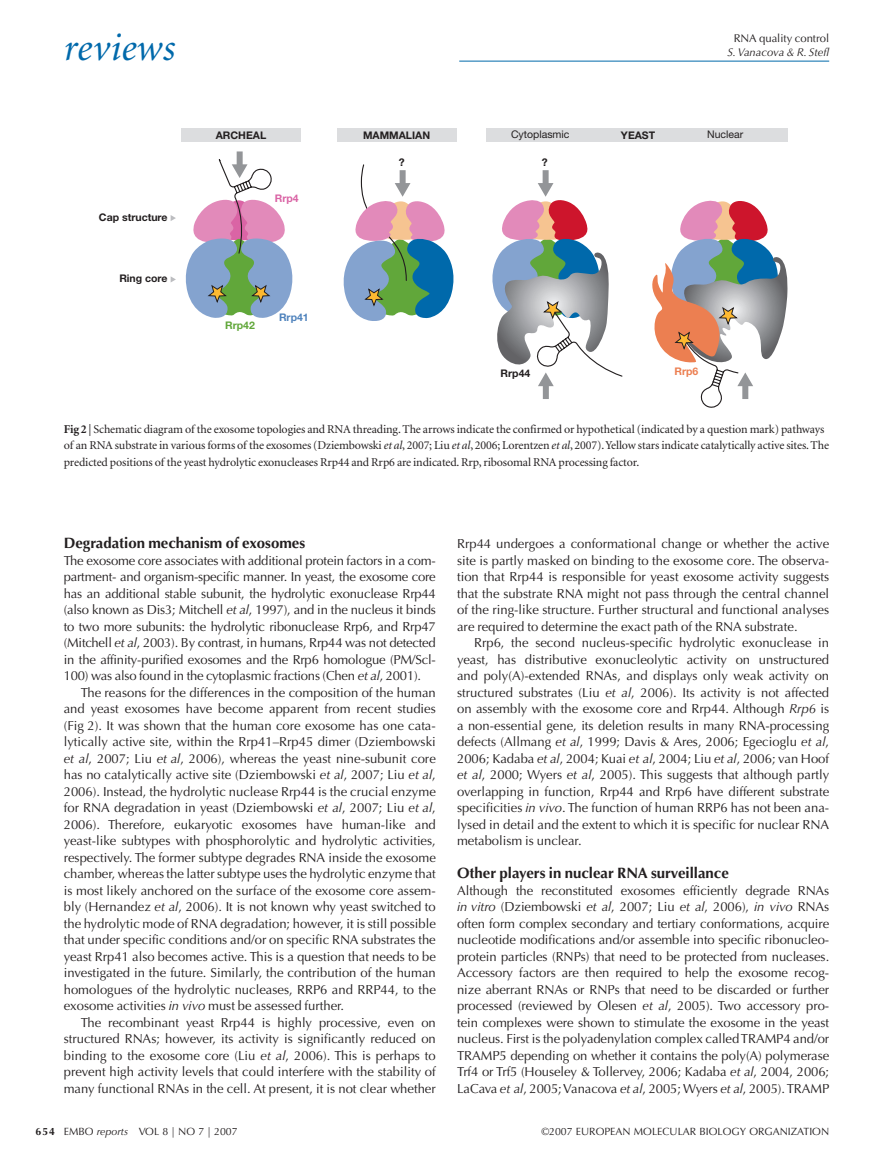
<style>
.page{position:relative;width:893px;height:1174px;background:#fff}
.page>*{position:absolute;margin:0;border:0;box-sizing:border-box;transform-origin:0 0}
.t1{font:italic 39px "Minion";letter-spacing:.01em;color:#0069ab}
.t2{font:700 15px "Optima";color:#231f20}
.t3{font:13.05px/16.5px "Optima";color:#231f20;text-align:justify}
.t4{font:12px/16.5px "Minion";letter-spacing:-.01em;color:#231f20}
.t5{font:italic 11.25px "Optima";color:#231f20}
.t6{font:11.25px "Optima";color:#231f20}
.t7{font:10.5px "Optima";color:#231f20}
.t8{font:700 10.5px "Helvetica Neue";color:#231f20}
.t9{font:10.5px "Helvetica Neue";color:#231f20}
.t10{font:700 10.5px "Helvetica Neue";color:#4e82bc}
.t11{font:700 10.5px "Helvetica Neue";color:#61a73a}
.t12{font:700 10.5px "Helvetica Neue";color:#da64a5}
.t13{font:700 10.5px "Helvetica Neue";color:#ec7f51}
.s1{font-weight:700}
.s2{font-style:italic}
</style>
<div class="page">
<hr style="left:459px;top:61px;width:370px;height:1px;background:#0069ab">
<div style="left:181px;top:128px;width:120px;height:13px;background:#dcdddf"></div>
<div style="left:337px;top:128px;width:119px;height:13px;background:#dcdddf"></div>
<div style="left:487px;top:128px;width:301px;height:13px;background:#dcdddf"></div>
<div style="left:237px;top:151px;width:6px;height:16px;background:#939598"></div>
<svg style="left:171px;top:215px;width:5px;height:6px"></svg>
<svg style="left:171px;top:276px;width:5px;height:6px"></svg>
<div style="left:543px;top:170px;width:6px;height:15px;background:#939598"></div>
<div style="left:543px;top:384px;width:6px;height:15px;background:#939598"></div>
<svg style="left:185px;top:153px;width:108px;height:165px"></svg>
<svg style="left:343px;top:164px;width:111px;height:157px"></svg>
<svg style="left:492px;top:183px;width:131px;height:203px"></svg>
<svg style="left:652px;top:200px;width:136px;height:208px"></svg>
<h1 class="t1" style="left:64px;top:33px;width:113px">reviews</h1>
<p class="t6" style="left:734px;top:34px;width:97px">RNA quality control</p>
<p class="t5" style="left:727px;top:48px;width:103px">S. Vanacova &amp; R. Stefl</p>
<p class="t8" style="left:99px;top:213px;width:70px">Cap structure</p>
<p class="t8" style="left:119px;top:274px;width:50px">Ring core</p>
<p class="t8" style="left:216px;top:131px;width:52px">ARCHEAL</p>
<p class="t12" style="left:275px;top:194px;width:25px">Rrp4</p>
<p class="t11" style="left:225px;top:321px;width:31px">Rrp42</p>
<p class="t10" style="left:279px;top:314px;width:31px">Rrp41</p>
<p class="t8" style="left:363px;top:131px;width:69px">MAMMALIAN</p>
<p class="t9" style="left:511px;top:131px;width:60px">Cytoplasmic</p>
<p class="t9" style="left:707px;top:131px;width:38px">Nuclear</p>
<p class="t8" style="left:621px;top:132px;width:36px">YEAST</p>
<p class="t8" style="left:399px;top:159px;width:7px">?</p>
<p class="t8" style="left:542px;top:159px;width:7px">?</p>
<p class="t8" style="left:501px;top:369px;width:31px">Rrp44</p>
<p class="t13" style="left:675px;top:367px;width:25px">Rrp6</p>
<p class="t4" style="left:64px;top:421px;width:767px"><span class="s1">Fig 2</span> | Schematic diagram of the exosome topologies and RNA threading. The arrows indicate the confirmed or hypothetical (indicated by a question mark) pathways of an RNA substrate in various forms of the exosomes (Dziembowski <span class="s2">et al</span>, 2007; Liu <span class="s2">et al</span>, 2006; Lorentzen <span class="s2">et al</span>, 2007). Yellow stars indicate catalytically active sites. The predicted positions of the yeast hydrolytic exonucleases Rrp44 and Rrp6 are indicated. Rrp, ribosomal RNA processing factor.</p>
<p class="t2" style="left:64px;top:537px;width:243px">Degradation mechanism of exosomes</p>
<p class="t3" style="left:64px;top:553px;width:374px">The exosome core associates with additional protein factors in a com&shy;partment- and organism-specific manner. In yeast, the exosome core has an additional stable subunit, the hydrolytic exo nuclease Rrp44 (also known as Dis3; Mitchell <span class="s2">et al</span>, 1997), and in the nucleus it binds to two more subunits: the hydrolytic ribonuclease Rrp6, and Rrp47 (Mitchell <span class="s2">et al</span>, 2003). By contrast, in humans, Rrp44 was not detected in the affinity-purified exosomes and the Rrp6 homologue (PM/Scl-100) was also found in the cytoplasmic fractions (Chen <span class="s2">et al</span>, 2001).</p>
<p class="t3" style="left:64px;top:685px;width:374px;text-indent:17px">The reasons for the differences in the composition of the human and yeast exosomes have become apparent from recent studies (Fig 2). It was shown that the human core exosome has one cata&shy;lytically active site, within the Rrp41–Rrp45 dimer (Dziembowski <span class="s2">et al</span>, 2007; Liu <span class="s2">et al</span>, 2006), whereas the yeast nine-subunit core has no catalytically active site (Dziembowski <span class="s2">et al</span>, 2007; Liu <span class="s2">et al</span>, 2006). Instead, the hydrolytic nuclease Rrp44 is the crucial enzyme for RNA degradation in yeast (Dziembowski <span class="s2">et al</span>, 2007; Liu <span class="s2">et al</span>, 2006). Therefore, eukaryotic exosomes have human-like and yeast-like subtypes with phosphorolytic and hydrolytic activities, respectively. The former subtype degrades RNA inside the exosome chamber, whereas the latter subtype uses the hydrolytic enzyme that is most likely anchored on the surface of the exosome core assem&shy;bly (Hernandez <span class="s2">et al</span>, 2006). It is not known why yeast switched to the hydrolytic mode of RNA degradation; however, it is still possible that under specific conditions and/or on specific RNA substrates the yeast Rrp41 also becomes active. This is a question that needs to be investigated in the future. Similarly, the contribution of the human homologues of the hydrolytic nucleases, RRP6 and RRP44, to the exosome activities <span class="s2">in vivo</span> must be assessed further.</p>
<p class="t3" style="left:64px;top:1015px;width:374px;text-indent:17px">The recombinant yeast Rrp44 is highly processive, even on structured RNAs; however, its activity is significantly reduced on binding to the exosome core (Liu <span class="s2">et al</span>, 2006). This is perhaps to prevent high activity levels that could interfere with the stability of many functional RNAs in the cell. At present, it is not clear whether</p>
<p class="t3" style="left:457px;top:537px;width:374px">Rrp44 undergoes a conformational change or whether the active site is partly masked on binding to the exosome core. The observa&shy;tion that Rrp44 is responsible for yeast exosome activity suggests that the substrate RNA might not pass through the central channel of the ring-like structure. Further structural and functional analyses are required to determine the exact path of the RNA substrate.</p>
<p class="t3" style="left:457px;top:636px;width:374px;text-indent:17px">Rrp6, the second nucleus-specific hydrolytic exonuclease in yeast, has distributive exonucleolytic activity on unstructured and poly(A)-extended RNAs, and displays only weak activity on structured substrates (Liu <span class="s2">et al</span>, 2006). Its activity is not affected on assembly with the exosome core and Rrp44. Although <span class="s2">Rrp6</span> is a non-essential gene, its deletion results in many RNA-processing defects (Allmang <span class="s2">et al</span>, 1999; Davis &amp; Ares, 2006; Egecioglu <span class="s2">et al</span>, 2006; Kadaba <span class="s2">et al</span>, 2004; Kuai <span class="s2">et al</span>, 2004; Liu <span class="s2">et al</span>, 2006; van Hoof <span class="s2">et al</span>, 2000; Wyers <span class="s2">et al</span>, 2005). This suggests that although partly overlapping in function, Rrp44 and Rrp6 have different substrate specificities <span class="s2">in vivo</span>. The function of human RRP6 has not been ana&shy;lysed in detail and the extent to which it is specific for nuclear RNA metabolism is unclear.</p>
<p class="t2" style="left:457px;top:867px;width:273px">Other players in nuclear RNA surveillance</p>
<p class="t3" style="left:457px;top:883px;width:374px">Although the reconstituted exosomes efficiently degrade RNAs <span class="s2">in vitro</span> (Dziembowski <span class="s2">et al</span>, 2007; Liu <span class="s2">et al</span>, 2006), <span class="s2">in vivo</span> RNAs often form complex secondary and tertiary conformations, acquire nucleo tide modifications and/or assemble into specific ribonucleo&shy;protein particles (RNPs) that need to be protected from nucleases.<br>Accessory factors are then required to help the exosome recog&shy;nize aberrant RNAs or RNPs that need to be discarded or further processed (reviewed by Olesen <span class="s2">et al</span>, 2005). Two accessory pro&shy;tein complexes were shown to stimulate the exosome in the yeast nucleus. First is the polyadenylation complex called TRAMP4 and/or TRAMP5 depending on whether it contains the poly(A) polymerase Trf4 or Trf5 (Houseley &amp; Tollervey, 2006; Kadaba <span class="s2">et al</span>, 2004, 2006; LaCava <span class="s2">et al</span>, 2005; Vanacova <span class="s2">et al</span>, 2005; Wyers <span class="s2">et al</span>, 2005). TRAMP</p>
<p class="t7" style="left:36px;top:1127px;width:203px"><span class="s1">654</span> EMBO <span class="s2">reports</span> VOL 8 | NO 7 | 2007</p>
<p class="t7" style="left:541px;top:1127px;width:289px">©2007 EUROPEAN MOLECULAR BIOLOGY ORGANIZATION</p>
</div>
